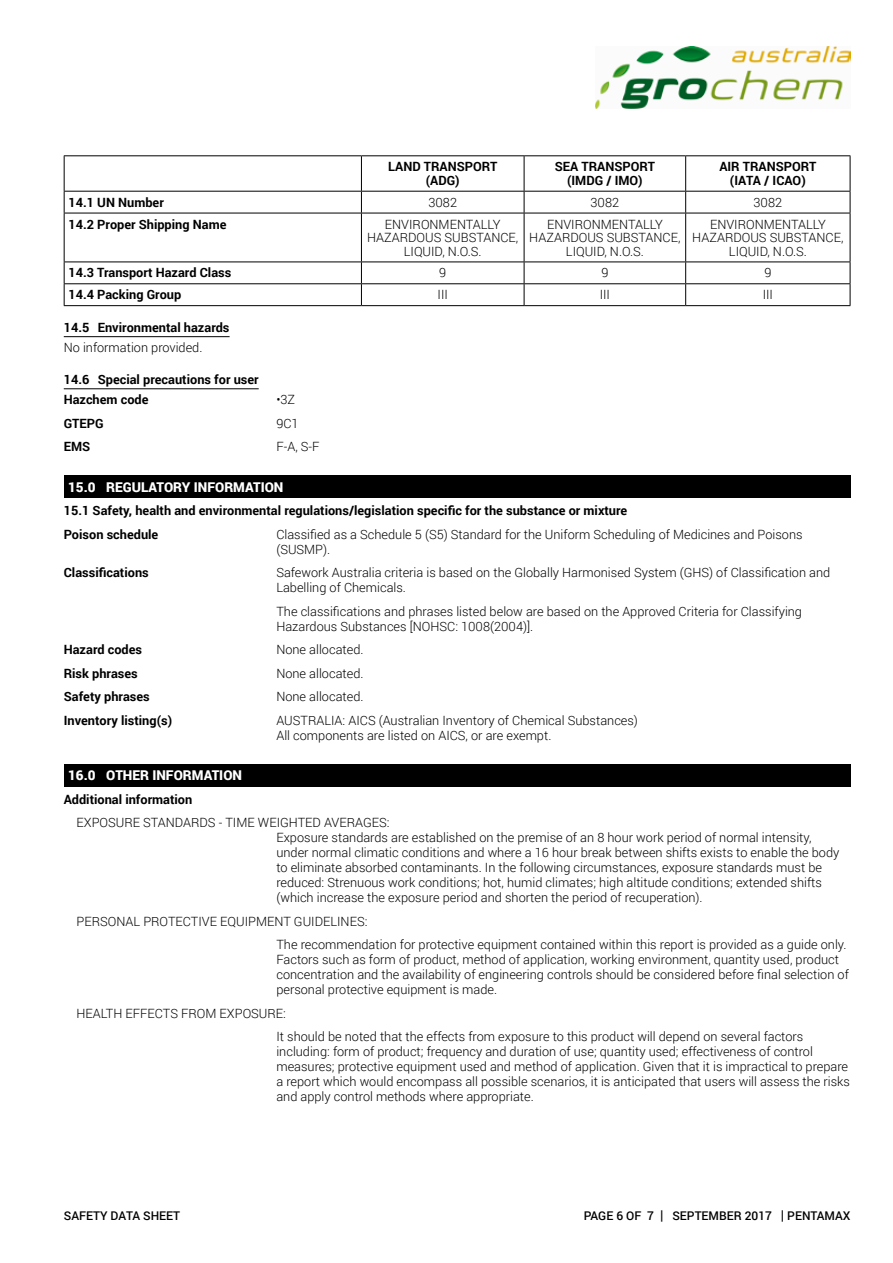
<style>
.page{position:relative;width:893px;height:1263px;background:#fff}
.page>*{position:absolute;margin:0;border:0;box-sizing:border-box;transform-origin:0 0}
.t1{font:900 13.5px "Roboto";color:#fff}
.t2{font:300 12.75px/15px "Roboto";color:#000}
.t3{font:700 12.75px/13.5px "Roboto";color:#000;text-align:center}
.t4{font:500 12px "Roboto";color:#000}
.s1{font-size:13.5px}
</style>
<div class="page">
<img style="left:595px;top:46px;width:255px;height:62px">
<hr style="left:64px;top:336px;width:166px;height:1px;background:#000">
<hr style="left:64px;top:388px;width:195px;height:1px;background:#000">
<div style="left:64px;top:475px;width:786px;height:23px;background:#000"></div>
<div style="left:64px;top:764px;width:786px;height:23px;background:#000"></div>
<hr style="left:64px;top:155px;width:297px;height:1px;background:#000">
<hr style="left:64px;top:156px;width:1px;height:35px;background:#000">
<hr style="left:361px;top:155px;width:163px;height:1px;background:#000">
<hr style="left:361px;top:156px;width:1px;height:35px;background:#000">
<hr style="left:524px;top:155px;width:162px;height:1px;background:#000">
<hr style="left:524px;top:156px;width:1px;height:35px;background:#000">
<hr style="left:686px;top:155px;width:164px;height:1px;background:#000">
<hr style="left:685px;top:156px;width:1px;height:35px;background:#000">
<hr style="left:850px;top:156px;width:1px;height:35px;background:#000">
<hr style="left:64px;top:191px;width:297px;height:1px;background:#000">
<svg style="left:64px;top:192px;width:1px;height:21px"></svg>
<hr style="left:361px;top:191px;width:163px;height:1px;background:#000">
<svg style="left:361px;top:192px;width:1px;height:21px"></svg>
<hr style="left:524px;top:191px;width:162px;height:1px;background:#000">
<svg style="left:524px;top:192px;width:1px;height:21px"></svg>
<hr style="left:686px;top:191px;width:164px;height:1px;background:#000">
<svg style="left:685px;top:192px;width:1px;height:21px"></svg>
<svg style="left:850px;top:192px;width:1px;height:21px"></svg>
<hr style="left:64px;top:213px;width:297px;height:1px;background:#000">
<hr style="left:64px;top:213px;width:1px;height:49px;background:#000">
<hr style="left:361px;top:213px;width:163px;height:1px;background:#000">
<hr style="left:361px;top:213px;width:1px;height:49px;background:#000">
<hr style="left:524px;top:213px;width:162px;height:1px;background:#000">
<hr style="left:524px;top:213px;width:1px;height:49px;background:#000">
<hr style="left:686px;top:213px;width:164px;height:1px;background:#000">
<hr style="left:685px;top:213px;width:1px;height:49px;background:#000">
<hr style="left:850px;top:213px;width:1px;height:49px;background:#000">
<hr style="left:64px;top:262px;width:297px;height:1px;background:#000">
<hr style="left:361px;top:262px;width:163px;height:1px;background:#000">
<hr style="left:524px;top:262px;width:162px;height:1px;background:#000">
<hr style="left:686px;top:262px;width:164px;height:1px;background:#000">
<hr style="left:64px;top:283px;width:297px;height:1px;background:#000">
<svg style="left:64px;top:262px;width:1px;height:43px"></svg>
<hr style="left:361px;top:283px;width:163px;height:1px;background:#000">
<svg style="left:361px;top:262px;width:1px;height:43px"></svg>
<hr style="left:524px;top:283px;width:162px;height:1px;background:#000">
<svg style="left:524px;top:262px;width:1px;height:43px"></svg>
<hr style="left:686px;top:283px;width:164px;height:1px;background:#000">
<svg style="left:685px;top:262px;width:1px;height:43px"></svg>
<svg style="left:850px;top:262px;width:1px;height:43px"></svg>
<hr style="left:64px;top:305px;width:297px;height:1px;background:#000">
<hr style="left:361px;top:305px;width:163px;height:1px;background:#000">
<hr style="left:524px;top:305px;width:162px;height:1px;background:#000">
<hr style="left:686px;top:305px;width:164px;height:1px;background:#000">
<p class="t3" style="left:388px;top:159px;width:111px">LAND TRANSPORT (ADG)</p>
<p class="t3" style="left:555px;top:159px;width:102px">SEA TRANSPORT (IMDG / IMO)</p>
<p class="t3" style="left:719px;top:159px;width:99px">AIR TRANSPORT (IATA / ICAO)</p>
<p class="t3" style="left:68px;top:195px;width:97px">14.1 UN Number</p>
<p class="t2" style="left:428px;top:194px;width:30px">3082</p>
<p class="t2" style="left:591px;top:194px;width:30px">3082</p>
<p class="t2" style="left:754px;top:194px;width:30px">3082</p>
<p class="t3" style="left:68px;top:217px;width:160px">14.2 Proper Shipping Name</p>
<p class="t2" style="left:367px;top:217px;width:153px;line-height:13.5px;text-align:center">ENVIRONMENTALLY<br>HAZARDOUS SUBSTANCE,<br>LIQUID, N.O.S.</p>
<p class="t2" style="left:529px;top:217px;width:153px;line-height:13.5px;text-align:center">ENVIRONMENTALLY<br>HAZARDOUS SUBSTANCE,<br>LIQUID, N.O.S.</p>
<p class="t2" style="left:692px;top:217px;width:153px;line-height:13.5px;text-align:center">ENVIRONMENTALLY<br>HAZARDOUS SUBSTANCE,<br>LIQUID, N.O.S.</p>
<p class="t3" style="left:68px;top:266px;width:164px">14.3 Transport Hazard Class</p>
<p class="t2" style="left:439px;top:265px;width:9px">9</p>
<p class="t2" style="left:601px;top:265px;width:9px">9</p>
<p class="t2" style="left:764px;top:265px;width:9px">9</p>
<p class="t3" style="left:68px;top:287px;width:114px">14.4 Packing Group</p>
<p class="t2" style="left:438px;top:287px;width:12px">III</p>
<p class="t2" style="left:600px;top:287px;width:12px">III</p>
<p class="t2" style="left:763px;top:287px;width:12px">III</p>
<p class="t3" style="left:64px;top:320px;width:167px">14.5 Environmental hazards</p>
<p class="t2" style="left:64px;top:340px;width:140px">No information provided.</p>
<p class="t3" style="left:64px;top:369px;width:196px;line-height:20.1px;text-align:left">14.6 Special precautions for user<br>Hazchem code</p>
<p class="t2" style="left:276px;top:392px;width:20px">•3Z</p>
<p class="t3" style="left:64px;top:416px;width:41px">GTEPG</p>
<p class="t2" style="left:276px;top:415px;width:24px">9C1</p>
<p class="t3" style="left:64px;top:439px;width:28px">EMS</p>
<p class="t2" style="left:276px;top:439px;width:45px">F-A, S-F</p>
<p class="t1" style="left:68px;top:477px;width:217px">15.0 REGULATORY INFORMATION</p>
<p class="t3" style="left:64px;top:498px;width:565px;line-height:23.5px;text-align:left">15.1 Safety, health and environmental regulations/legislation specific for the substance or mixture<br>Poison schedule</p>
<p class="t2" style="left:276px;top:526px;width:528px">Classified as a Schedule 5 (S5) Standard for the Uniform Scheduling of Medicines and Poisons (SUSMP).</p>
<p class="t3" style="left:64px;top:565px;width:87px">Classifications</p>
<p class="t2" style="left:276px;top:565px;width:555px">Safework Australia criteria is based on the Globally Harmonised System (GHS) of Classification and<br>Labelling of Chemicals.</p>
<p class="t2" style="left:276px;top:603px;width:527px">The classifications and phrases listed below are based on the Approved Criteria for Classifying<br>Hazardous Substances [NOHSC: 1008(2004)].</p>
<p class="t3" style="left:64px;top:642px;width:80px">Hazard codes</p>
<p class="t2" style="left:276px;top:642px;width:89px">None allocated.</p>
<p class="t3" style="left:64px;top:666px;width:76px">Risk phrases</p>
<p class="t2" style="left:276px;top:665px;width:89px">None allocated.</p>
<p class="t3" style="left:64px;top:689px;width:87px">Safety phrases</p>
<p class="t2" style="left:276px;top:689px;width:89px">None allocated.</p>
<p class="t3" style="left:64px;top:713px;width:110px">Inventory listing(s)</p>
<p class="t2" style="left:276px;top:712px;width:363px">AUSTRALIA: AICS (Australian Inventory of Chemical Substances)<br>All components are listed on AICS, or are exempt.</p>
<p class="t1" style="left:68px;top:766px;width:176px">16.0 OTHER INFORMATION</p>
<p class="t3" style="left:64px;top:792px;width:130px">Additional information</p>
<p class="t2" style="left:276px;top:815px;width:564px;text-indent:-200px">EXPOSURE STANDARDS - TIME WEIGHTED AVERAGES:<br>Exposure standards are established on the premise of an 8 hour work period of normal intensity, under normal climatic conditions and where a 16 hour break between shifts exists to enable the body to eliminate absorbed contaminants. In the following circumstances, exposure standards must be reduced: Strenuous work conditions; hot, humid climates; high altitude conditions; extended shifts (which increase the exposure period and shorten the period of recuperation).</p>
<p class="t2" style="left:276px;top:909px;width:572px;line-height:23.5px;text-indent:-200px">PERSONAL PROTECTIVE EQUIPMENT GUIDELINES:<br>The recommendation for protective equipment contained within this report is provided as a guide only.</p>
<p class="t2" style="left:276px;top:952px;width:574px">Factors such as form of product, method of application, working environment, quantity used, product concentration and the availability of engineering controls should be considered before final selection of personal protective equipment is made.</p>
<p class="t2" style="left:276px;top:1001px;width:528px;line-height:23.5px;text-indent:-200px">HEALTH EFFECTS FROM EXPOSURE:<br>It should be noted that the effects from exposure to this product will depend on several factors</p>
<p class="t2" style="left:276px;top:1044px;width:575px">including: form of product; frequency and duration of use; quantity used; effectiveness of control measures; protective equipment used and method of application. Given that it is impractical to prepare a report which would encompass all possible scenarios, it is anticipated that users will assess the risks and apply control methods where appropriate.</p>
<p class="t4" style="left:64px;top:1208px;width:118px">SAFETY DATA SHEET</p>
<p class="t4" style="left:584px;top:1208px;width:268px">PAGE 6 OF 7 <span class="s1">|</span> SEPTEMBER 2017 <span class="s1">|</span> PENTAMAX</p>
</div>
